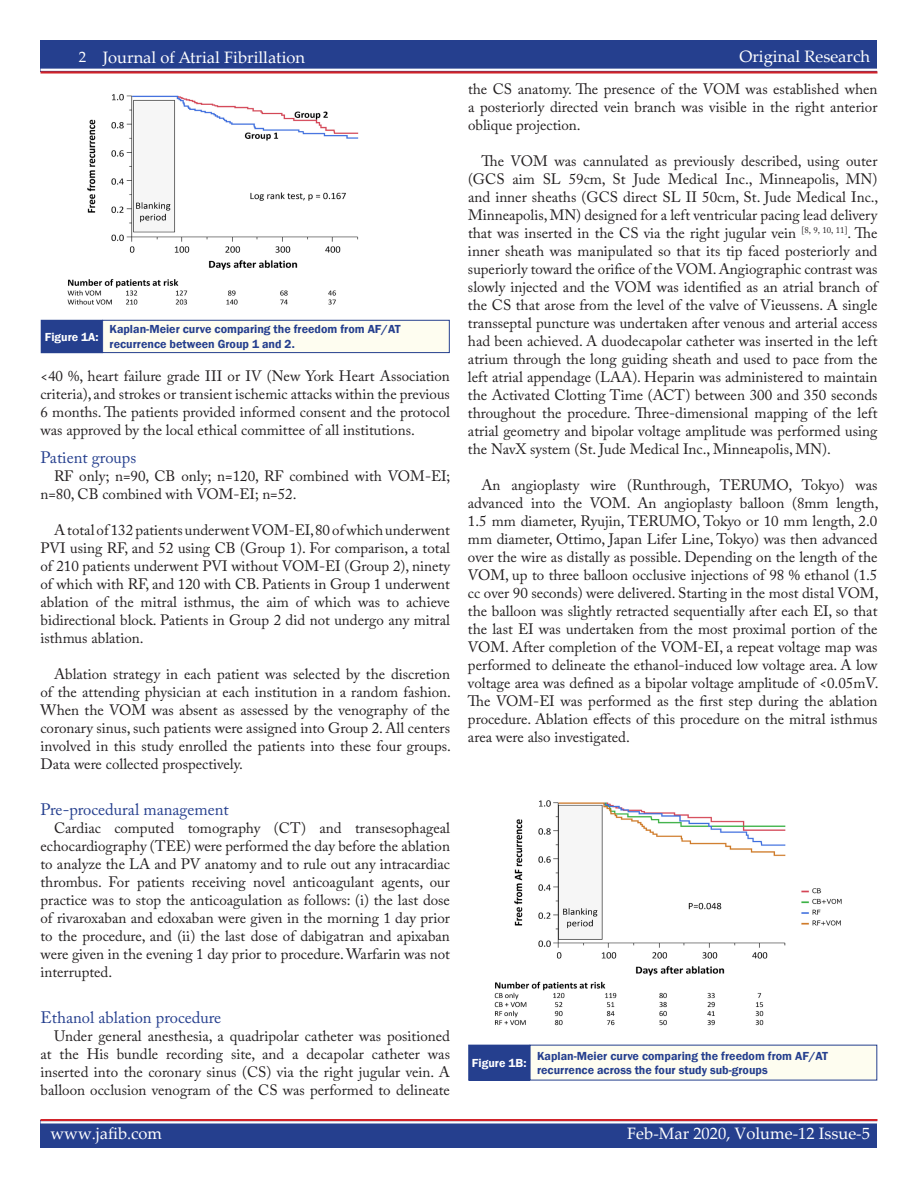
<style>
.page{position:relative;width:918px;height:1188px;background:#fff}
.page>*{position:absolute;margin:0;border:0;box-sizing:border-box;transform-origin:0 0}
.white_header_for_blu{font:16.5px "Palatino Linotype";color:#fff}
._11_Body_Header{font:16.5px "Adobe Caslon Pro";color:#253f8e}
._10_Body_Text{font:15px/18px "Adobe Caslon Pro";color:#231f20;text-align:justify}
.white_header_for_blu-2{font:15px "Palatino Linotype";color:#fff}
.Figure_Title{font:600 12px/14.4px "Franklin Gothic";color:#253f8e}
.Figure{font:600 12px "Franklin Gothic";color:#fff}
</style>
<div class="page">
<div style="left:40px;top:1120px;width:838px;height:28px;background:#253f8e"></div>
<hr style="left:40px;top:1119px;width:838px;height:2px;background:#d1232a">
<hr style="left:40px;top:1121px;width:838px;height:3px;background:#fff">
<div style="left:40px;top:40px;width:838px;height:32px;background:#253f8e"></div>
<hr style="left:40px;top:71px;width:838px;height:3px;background:#d1232a">
<hr style="left:40px;top:69px;width:838px;height:2px;background:#fff">
<img style="left:494px;top:800px;width:348px;height:226px">
<div style="left:469px;top:1045px;width:61px;height:35px;background:#253f8e"></div>
<div style="left:530px;top:1045px;width:347px;height:35px;background:#fefdf0"></div>
<img style="left:67px;top:93px;width:292px;height:212px">
<div style="left:41px;top:320px;width:61px;height:33px;background:#253f8e"></div>
<div style="left:103px;top:320px;width:346px;height:33px;background:#fefdf0"></div>
<div style="left:102px;top:320px;width:348px;height:33px;border:1px solid #253f8e"></div>
<p class="white_header_for_blu-2" style="left:79px;top:46px;width:9px">2</p>
<p class="white_header_for_blu" style="left:103px;top:48px;width:204px">Journal of Atrial Fibrillation</p>
<p class="white_header_for_blu" style="left:739px;top:45px;width:132px">Original Research</p>
<p class="white_header_for_blu" style="left:746px;top:47px;width:125px">Featured Review</p>
<p class="Figure" style="left:45px;top:329px;width:55px">Figure 1A:</p>
<p class="Figure_Title" style="left:110px;top:322px;width:293px">Kaplan-Meier curve comparing the freedom from AF/AT recurrence between Group 1 and 2.</p>
<p class="_10_Body_Text" style="left:40px;top:367px;width:411px">&lt;40 %, heart failure grade III or IV (New York Heart Association criteria), and strokes or transient ischemic attacks within the previous 6 months. The patients provided informed consent and the protocol was approved by the local ethical committee of all institutions.</p>
<p class="_11_Body_Header" style="left:40px;top:448px;width:97px">Patient groups</p>
<p class="_10_Body_Text" style="left:40px;top:467px;width:411px;text-indent:14px">RF only; n=90, CB only; n=120, RF combined with VOM-EI; n=80, CB combined with VOM-EI; n=52.</p>
<p class="_10_Body_Text" style="left:40px;top:521px;width:411px;text-indent:14px">A total of 132 patients underwent VOM-EI, 80 of which underwent PVI using RF, and 52 using CB (Group 1). For comparison, a total of 210 patients underwent PVI without VOM-EI (Group 2), ninety of which with RF, and 120 with CB. Patients in Group 1 underwent ablation of the mitral isthmus, the aim of which was to achieve bidirectional block. Patients in Group 2 did not undergo any mitral isthmus ablation.</p>
<p class="_10_Body_Text" style="left:40px;top:665px;width:412px;text-indent:14px">Ablation strategy in each patient was selected by the discretion of the attending physician at each institution in a random fashion.<br>When the VOM was absent as assessed by the venography of the coronary sinus, such patients were assigned into Group 2. All centers involved in this study enrolled the patients into these four groups.<br>Data were collected prospectively.</p>
<p class="_11_Body_Header" style="left:40px;top:800px;width:190px">Pre-procedural management</p>
<p class="_10_Body_Text" style="left:40px;top:819px;width:411px;text-indent:14px">Cardiac computed tomography (CT) and transesophageal echocardiography (TEE) were performed the day before the ablation to analyze the LA and PV anatomy and to rule out any intracardiac thrombus. For patients receiving novel anticoagulant agents, our practice was to stop the anticoagulation as follows: (i) the last dose of rivaroxaban and edoxaban were given in the morning 1 day prior to the procedure, and (ii) the last dose of dabigatran and apixaban were given in the evening 1 day prior to procedure. Warfarin was not interrupted.</p>
<p class="_11_Body_Header" style="left:40px;top:1007px;width:182px">Ethanol ablation procedure</p>
<p class="_10_Body_Text" style="left:40px;top:1027px;width:411px;text-indent:14px">Under general anesthesia, a quadripolar catheter was positioned at the His bundle recording site, and a decapolar catheter was inserted into the coronary sinus (CS) via the right jugular vein. A balloon occlusion venogram of the CS was performed to delineate</p>
<p class="_10_Body_Text" style="left:468px;top:80px;width:411px">the CS anatomy. The presence of the VOM was established when a posteriorly directed vein branch was visible in the right anterior oblique projection.</p>
<p class="_10_Body_Text" style="left:468px;top:152px;width:412px;text-indent:14px">The VOM was cannulated as previously described, using outer (GCS aim SL 59cm, St Jude Medical Inc., Minneapolis, MN) and inner sheaths (GCS direct SL II 50cm, St. Jude Medical Inc., Minneapolis, MN) designed for a left ventricular pacing lead delivery that was inserted in the CS via the right jugular vein <sup>[8,</sup> <sup>9,</sup> <sup>10,</sup> <sup>11]</sup>. The inner sheath was manipulated so that its tip faced posteriorly and superiorly toward the orifice of the VOM. Angiographic contrast was slowly injected and the VOM was identified as an atrial branch of the CS that arose from the level of the valve of Vieussens. A single transseptal puncture was undertaken after venous and arterial access had been achieved. A duodecapolar catheter was inserted in the left atrium through the long guiding sheath and used to pace from the left atrial appendage (LAA). Heparin was administered to maintain the Activated Clotting Time (ACT) between 300 and 350 seconds throughout the procedure. Three-dimensional mapping of the left atrial geometry and bipolar voltage amplitude was performed using the NavX system (St. Jude Medical Inc., Minneapolis, MN).</p>
<p class="_10_Body_Text" style="left:468px;top:476px;width:412px;text-indent:14px">An angioplasty wire (Runthrough, TERUMO, Tokyo) was advanced into the VOM. An angioplasty balloon (8mm length, 1.5 mm diameter, Ryujin, TERUMO, Tokyo or 10 mm length, 2.0 mm diameter, Ottimo, Japan Lifer Line, Tokyo) was then advanced over the wire as distally as possible. Depending on the length of the VOM, up to three balloon occlusive injections of 98 % ethanol (1.5 cc over 90 seconds) were delivered. Starting in the most distal VOM, the balloon was slightly retracted sequentially after each EI, so that the last EI was undertaken from the most proximal portion of the VOM. After completion of the VOM-EI, a repeat voltage map was performed to delineate the ethanol-induced low voltage area. A low voltage area was defined as a bipolar voltage amplitude of &lt;0.05mV.<br>The VOM-EI was performed as the first step during the ablation procedure. Ablation effects of this procedure on the mitral isthmus area were also investigated.</p>
<p class="Figure" style="left:472px;top:1055px;width:56px">Figure 1B:</p>
<p class="Figure_Title" style="left:537px;top:1049px;width:293px">Kaplan-Meier curve comparing the freedom from AF/AT recurrence across the four study sub-groups</p>
<p class="white_header_for_blu" style="left:51px;top:1122px;width:113px">www.jafib.com</p>
<p class="white_header_for_blu" style="left:627px;top:1122px;width:244px">Feb-Mar 2020, Volume-12 Issue-5</p>
</div>
